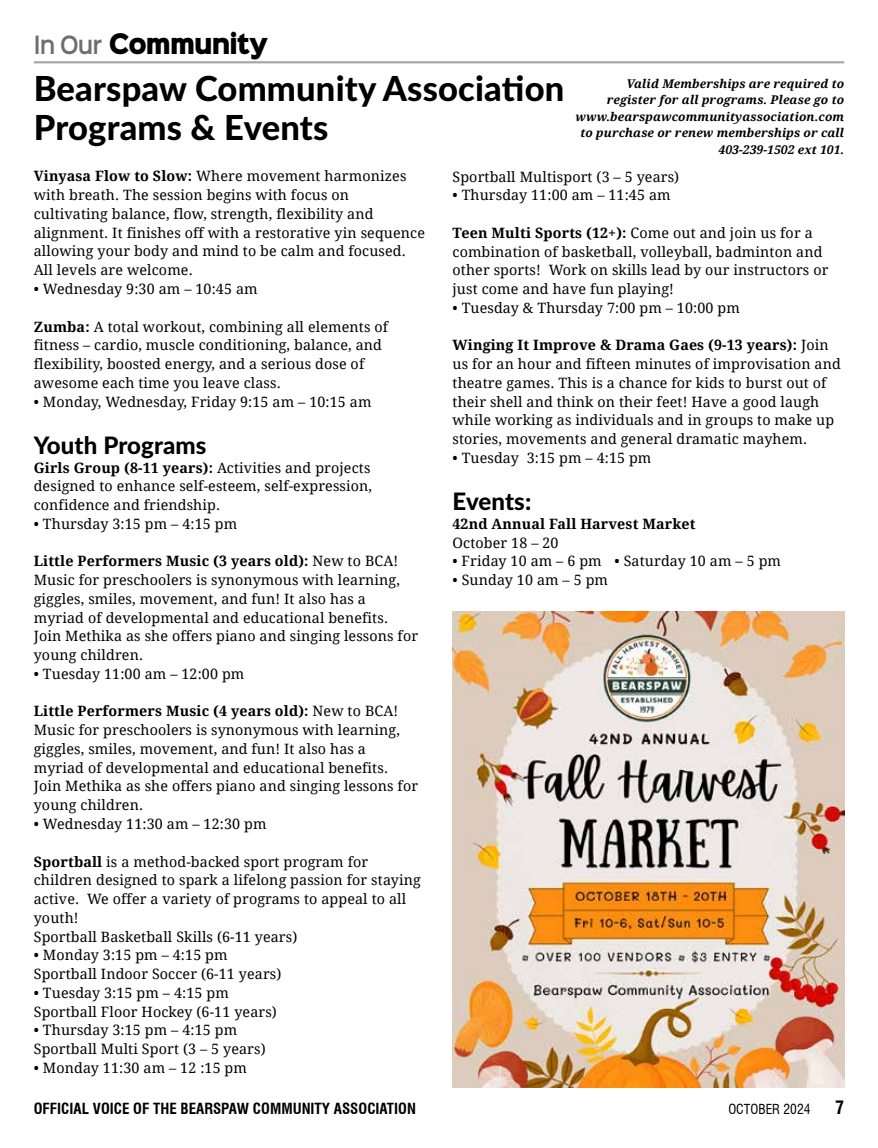
<style>
.page{position:relative;width:878px;height:1148px;background:#fff}
.page>*{position:absolute;margin:0;border:0;box-sizing:border-box;transform-origin:0 0}
.t1{font:800 34.5px/39px "Lato";letter-spacing:.005em;color:#000}
.t2{font:25.5px "Sinkin Sans 900 X Black";letter-spacing:-.04em;color:#000;scale:.89 1}
.t3{font:800 24px "Lato";letter-spacing:.005em;color:#000}
.t4{font:700 condensed 18px "Swiss 721 BT";color:#000}
.t5{font:700 condensed 15px "Swiss 721 BT";color:#000}
.t6{font:14.25px/18.8px "Droid Serif";letter-spacing:.01em;color:#000}
.t7{font:700 14.25px "Droid Serif";letter-spacing:.01em;color:#000}
.t8{font:condensed 13.5px "Swiss 721 BT";color:#000}
.t9{font:italic 700 12px/16.5px "Droid Serif";letter-spacing:.01em;color:#000;text-align:right}
.s1{font-family:"Sinkin Sans 600";font-weight:600;font-size:22.65px;color:#6d6e71}
.s2{font-weight:700}
</style>
<div class="page">
<hr style="left:34px;top:61px;width:810px;height:2px;background:#a7a9ac">
<img style="left:452px;top:611px;width:392px;height:476px">
<h2 class="t2" style="left:34px;top:31px;width:265px"><span class="s1">In Our</span> COMMUNITY</h2>
<h1 class="t1" style="left:34px;top:67px;width:532px">Bearspaw Community Association<br>Programs &amp; Events</h1>
<p class="t9" style="left:575px;top:75px;width:270px">Valid Memberships are required to register for all programs. Please go to www.bearspawcommunityassociation.com to purchase or renew memberships or call 403-239-1502 ext 101.</p>
<p class="t6" style="left:34px;top:167px;width:393px"><span class="s2">Vinyasa Flow to Slow:</span> Where movement harmonizes with breath. The session begins with focus on cultivating balance, flow, strength, flexibility and alignment. It finishes off with a restorative yin sequence allowing your body and mind to be calm and focused.<br>All levels are welcome.</p>
<p class="t6" style="left:34px;top:280px;width:225px">• Wednesday 9:30 am – 10:45 am</p>
<p class="t6" style="left:34px;top:317px;width:356px"><span class="s2">Zumba:</span> A total workout, combining all elements of fitness – cardio, muscle conditioning, balance, and flexibility, boosted energy, and a serious dose of awesome each time you leave class.</p>
<p class="t6" style="left:34px;top:392px;width:339px">• Monday, Wednesday, Friday 9:15 am – 10:15 am</p>
<h3 class="t3" style="left:34px;top:427px;width:174px">Youth Programs</h3>
<p class="t6" style="left:34px;top:458px;width:340px;text-align:justify"><span class="s2">Girls Group (8-11 years):</span> Activities and projects designed to enhance self-esteem, self-expression, confidence and friendship.</p>
<p class="t6" style="left:34px;top:514px;width:205px">• Thursday 3:15 pm – 4:15 pm</p>
<p class="t6" style="left:34px;top:552px;width:386px"><span class="s2">Little Performers Music (3 years old):</span> New to BCA!<br>Music for preschoolers is synonymous with learning, giggles, smiles, movement, and fun! It also has a myriad of developmental and educational benefits.<br>Join Methika as she offers piano and singing lessons for young children.</p>
<p class="t6" style="left:34px;top:664px;width:212px">• Tuesday 11:00 am – 12:00 pm</p>
<p class="t6" style="left:34px;top:702px;width:386px"><span class="s2">Little Performers Music (4 years old):</span> New to BCA!<br>Music for preschoolers is synonymous with learning, giggles, smiles, movement, and fun! It also has a myriad of developmental and educational benefits.<br>Join Methika as she offers piano and singing lessons for young children.</p>
<p class="t6" style="left:34px;top:814px;width:234px">• Wednesday 11:30 am – 12:30 pm</p>
<p class="t6" style="left:34px;top:852px;width:388px"><span class="s2">Sportball</span> is a method-backed sport program for children designed to spark a lifelong passion for staying active. We offer a variety of programs to appeal to all youth!<br>Sportball Basketball Skills (6-11 years)</p>
<p class="t6" style="left:34px;top:946px;width:249px">• Monday 3:15 pm – 4:15 pm<br>Sportball Indoor Soccer (6-11 years)</p>
<p class="t6" style="left:34px;top:983px;width:244px">• Tuesday 3:15 pm – 4:15 pm<br>Sportball Floor Hockey (6-11 years)</p>
<p class="t6" style="left:34px;top:1021px;width:233px">• Thursday 3:15 pm – 4:15 pm<br>Sportball Multi Sport (3 – 5 years)</p>
<p class="t6" style="left:34px;top:1058px;width:215px">• Monday 11:30 am – 12 :15 pm</p>
<p class="t6" style="left:452px;top:167px;width:228px">Sportball Multisport (3 – 5 years)</p>
<p class="t6" style="left:452px;top:186px;width:220px">• Thursday 11:00 am – 11:45 am</p>
<p class="t6" style="left:452px;top:223px;width:377px"><span class="s2">Teen Multi Sports (12+):</span> Come out and join us for a combination of basketball, volleyball, badminton and other sports! Work on skills lead by our instructors or just come and have fun playing!</p>
<p class="t6" style="left:452px;top:298px;width:289px">• Tuesday &amp; Thursday 7:00 pm – 10:00 pm</p>
<p class="t6" style="left:452px;top:336px;width:390px"><span class="s2">Winging It Improve &amp; Drama Gaes (9-13 years):</span> Join us for an hour and fifteen minutes of improvisation and theatre games. This is a chance for kids to burst out of their shell and think on their feet! Have a good laugh while working as individuals and in groups to make up stories, movements and general dramatic mayhem.</p>
<p class="t6" style="left:452px;top:448px;width:200px">• Tuesday 3:15 pm – 4:15 pm</p>
<h3 class="t3" style="left:452px;top:483px;width:80px">Events:</h3>
<p class="t7" style="left:452px;top:515px;width:244px">42nd Annual Fall Harvest Market</p>
<p class="t6" style="left:452px;top:533px;width:108px">October 18 – 20</p>
<p class="t6" style="left:452px;top:552px;width:330px">• Friday 10 am – 6 pm • Saturday 10 am – 5 pm</p>
<p class="t6" style="left:452px;top:571px;width:157px">• Sunday 10 am – 5 pm</p>
<p class="t5" style="left:34px;top:1099px;width:384px">OFFICIAL VOICE OF THE BEARSPAW COMMUNITY ASSOCIATION</p>
<p class="t8" style="left:728px;top:1101px;width:84px">OCTOBER 2024</p>
<p class="t4" style="left:835px;top:1096px;width:10px">7</p>
</div>
